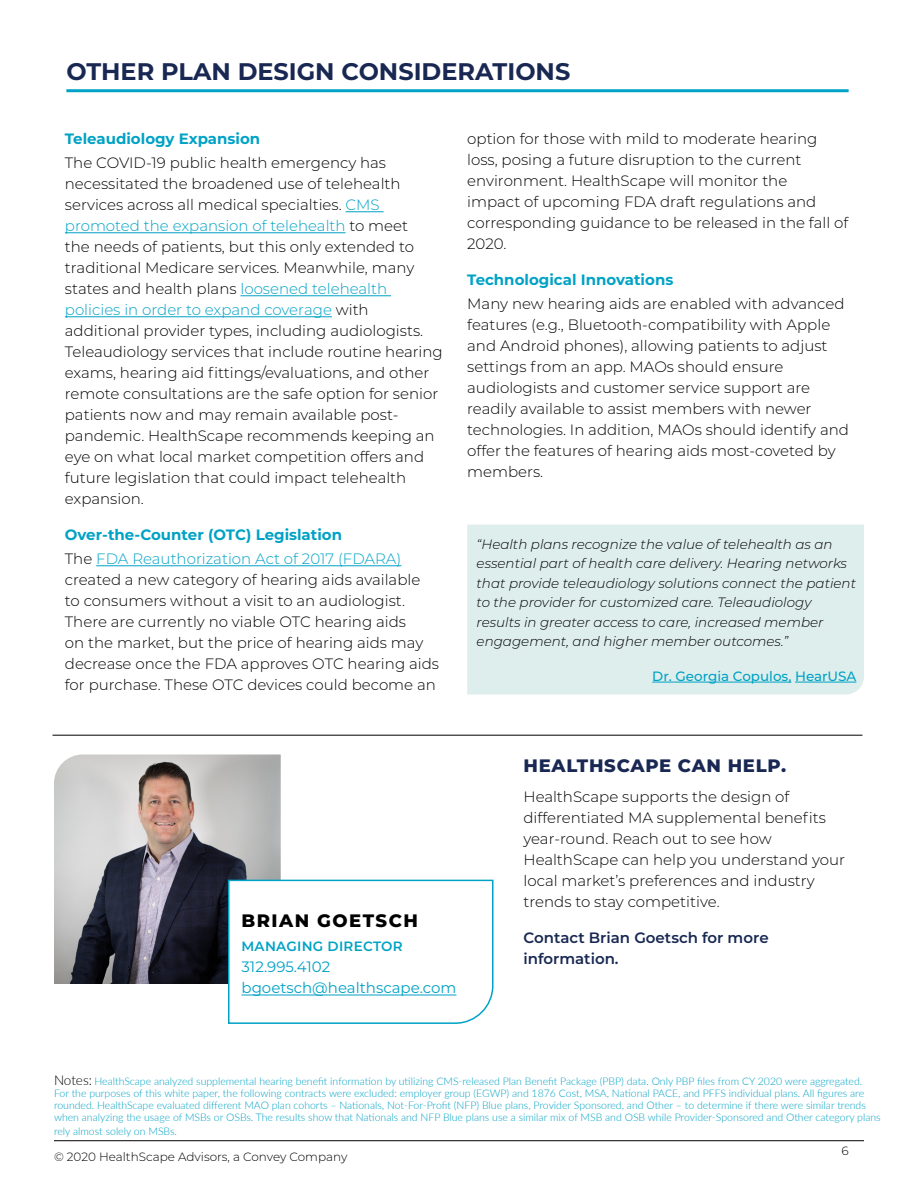
<style>
.page{position:relative;width:918px;height:1188px;background:#fff}
.page>*{position:absolute;margin:0;border:0;box-sizing:border-box;transform-origin:0 0}
.Column_Header_with_R{font:700 24px "Montserrat";color:#182853}
.Subhead_-_Align_Left{font:800 18px "Montserrat";letter-spacing:.04em;color:#182853}
.Bio_Name_12pt_Extra{font:800 18px "Montserrat";letter-spacing:.08em;color:#000}
.Body_Text_-_Align_Le{font:300 15px/21px "Montserrat";color:#000}
.Body_Text_-_Align_Le-2{font:700 15px "Montserrat";color:#00a2c5}
.Body_Text_-_Align_Le-3{font:600 15px/21px "Montserrat";color:#182853}
.Body_Text_-_Align_Ri{font:15px "Montserrat";color:#00a2c5}
.Bio_Phone_Number_Med{font:15px "Montserrat";color:#00a2c5}
.Body_Text_-_Align_Le-4{font:italic 300 13.5px/19.5px "Montserrat";color:#000}
.Body_Text_-_Align_Le-5{font:500 13.5px "Montserrat";color:#00a2c5}
.Bio_Title_9pt_Med_Bl{font:600 13.5px "Montserrat";letter-spacing:.02em;color:#00a2c5}
.Running_Footer_-_Ali{font:300 12px "Montserrat";color:#000}
.Running_Footer_-_Ali-2{font:300 10.5px/12px "Lato";color:#00a2c5}
.s1{color:#00a2c5}
.s2{font-size:13.5px;color:#000}
</style>
<div class="page">
<hr style="left:54px;top:1140px;width:810px;height:1px;background:#000">
<hr style="left:346px;top:211px;width:38px;height:1px;background:#00a2c5">
<hr style="left:65px;top:232px;width:281px;height:1px;background:#00a2c5">
<hr style="left:240px;top:295px;width:151px;height:1px;background:#00a2c5">
<hr style="left:65px;top:316px;width:267px;height:1px;background:#00a2c5">
<hr style="left:96px;top:565px;width:305px;height:1px;background:#00a2c5">
<hr style="left:66px;top:89px;width:783px;height:3px;background:#00a2c5">
<hr style="left:52px;top:735px;width:810px;height:1px;background:#000">
<img style="left:54px;top:754px;width:227px;height:230px">
<svg style="left:227px;top:879px;width:267px;height:145px"></svg>
<div style="left:467px;top:525px;width:397px;height:169px;background:#deeeed"></div>
<hr style="left:652px;top:682px;width:139px;height:1px;background:#00a2c5">
<hr style="left:795px;top:682px;width:61px;height:1px;background:#00a2c5">
<p class="Column_Header_with_R" style="left:66px;top:54px;width:505px">OTHER PLAN DESIGN CONSIDERATIONS</p>
<p class="Body_Text_-_Align_Le-2" style="left:65px;top:128px;width:197px">Teleaudiology Expansion</p>
<p class="Body_Text_-_Align_Le" style="left:65px;top:152px;width:380px">The COVID-19 public health emergency has necessitated the broadened use of telehealth services across all medical specialties. <span class="s1">CMS promoted the expansion of telehealth</span> to meet<br>the needs of patients, but this only extended to traditional Medicare services. Meanwhile, many states and health plans <span class="s1">loosened telehealth policies in order to expand coverage</span> with additional provider types, including audiologists.<br>Teleaudiology services that include routine hearing exams, hearing aid fittings/evaluations, and other remote consultations are the safe option for senior patients now and may remain available post&shy;pandemic. HealthScape recommends keeping an eye on what local market competition offers and future legislation that could impact telehealth expansion.</p>
<p class="Body_Text_-_Align_Le-2" style="left:65px;top:524px;width:279px">Over-the-Counter (OTC) Legislation</p>
<p class="Body_Text_-_Align_Le" style="left:65px;top:548px;width:376px">The <span class="s1">FDA Reauthorization Act of 2017 (FDARA) </span>created a new category of hearing aids available to consumers without a visit to an audiologist.<br>There are currently no viable OTC hearing aids<br>on the market, but the price of hearing aids may decrease once the FDA approves OTC hearing aids for purchase. These OTC devices could become an</p>
<p class="Body_Text_-_Align_Le" style="left:467px;top:128px;width:383px">option for those with mild to moderate hearing loss, posing a future disruption to the current environment. HealthScape will monitor the<br>impact of upcoming FDA draft regulations and corresponding guidance to be released in the fall of 2020.</p>
<p class="Body_Text_-_Align_Le-2" style="left:467px;top:269px;width:208px">Technological Innovations</p>
<p class="Body_Text_-_Align_Le" style="left:467px;top:293px;width:383px">Many new hearing aids are enabled with advanced features (e.g., Bluetooth-compatibility with Apple and Android phones), allowing patients to adjust settings from an app. MAOs should ensure audiologists and customer service support are readily available to assist members with newer technologies. In addition, MAOs should identify and offer the features of hearing aids most-coveted by members.</p>
<p class="Body_Text_-_Align_Le-4" style="left:477px;top:534px;width:381px">“Health plans recognize the value of telehealth as an essential part of health care delivery. Hearing networks that provide teleaudiology solutions connect the patient to the provider for customized care. Teleaudiology results in greater access to care, increased member engagement, and higher member outcomes.”</p>
<p class="Body_Text_-_Align_Le-5" style="left:652px;top:667px;width:206px">Dr. Georgia Copulos, HearUSA</p>
<p class="Bio_Name_12pt_Extra" style="left:242px;top:908px;width:178px">BRIAN GOETSCH</p>
<p class="Bio_Title_9pt_Med_Bl" style="left:242px;top:937px;width:163px">MANAGING DIRECTOR</p>
<p class="Bio_Phone_Number_Med" style="left:242px;top:957px;width:90px">312.995.4102</p>
<p class="Body_Text_-_Align_Ri" style="left:242px;top:978px;width:216px">bgoetsch@healthscape.com</p>
<p class="Subhead_-_Align_Left" style="left:524px;top:752px;width:264px">HEALTHSCAPE CAN HELP.</p>
<p class="Body_Text_-_Align_Le" style="left:524px;top:786px;width:323px">HealthScape supports the design of differentiated MA supplemental benefits year-round. Reach out to see how HealthScape can help you understand your local market’s preferences and industry trends to stay competitive.</p>
<p class="Body_Text_-_Align_Le-3" style="left:524px;top:926px;width:247px">Contact Brian Goetsch for more information.</p>
<p class="Running_Footer_-_Ali-2" style="left:54px;top:1075px;width:828px"><span class="s2">Notes:</span> HealthScape analyzed supplemental hearing benefit information by utilizing CMS-released Plan Benefit Package (PBP) data. Only PBP files from CY 2020 were aggregated.<br>For the purposes of this white paper, the following contracts were excluded: employer group (EGWP) and 1876 Cost, MSA, National PACE, and PFFS individual plans. All figures are rounded. HealthScape evaluated different MAO plan cohorts – Nationals, Not-For-Profit (NFP) Blue plans, Provider Sponsored, and Other – to determine if there were similar trends when analyzing the usage of MSBs or OSBs. The results show that Nationals and NFP Blue plans use a similar mix of MSB and OSB while Provider-Sponsored and Other category plans</p>
<p class="Running_Footer_-_Ali-2" style="left:54px;top:1125px;width:124px">rely almost solely on MSBs.</p>
<p class="Running_Footer_-_Ali" style="left:54px;top:1149px;width:295px">© 2020 HealthScape Advisors, a Convey Company</p>
<p class="Running_Footer_-_Ali" style="left:841px;top:1143px;width:9px">6</p>
</div>
